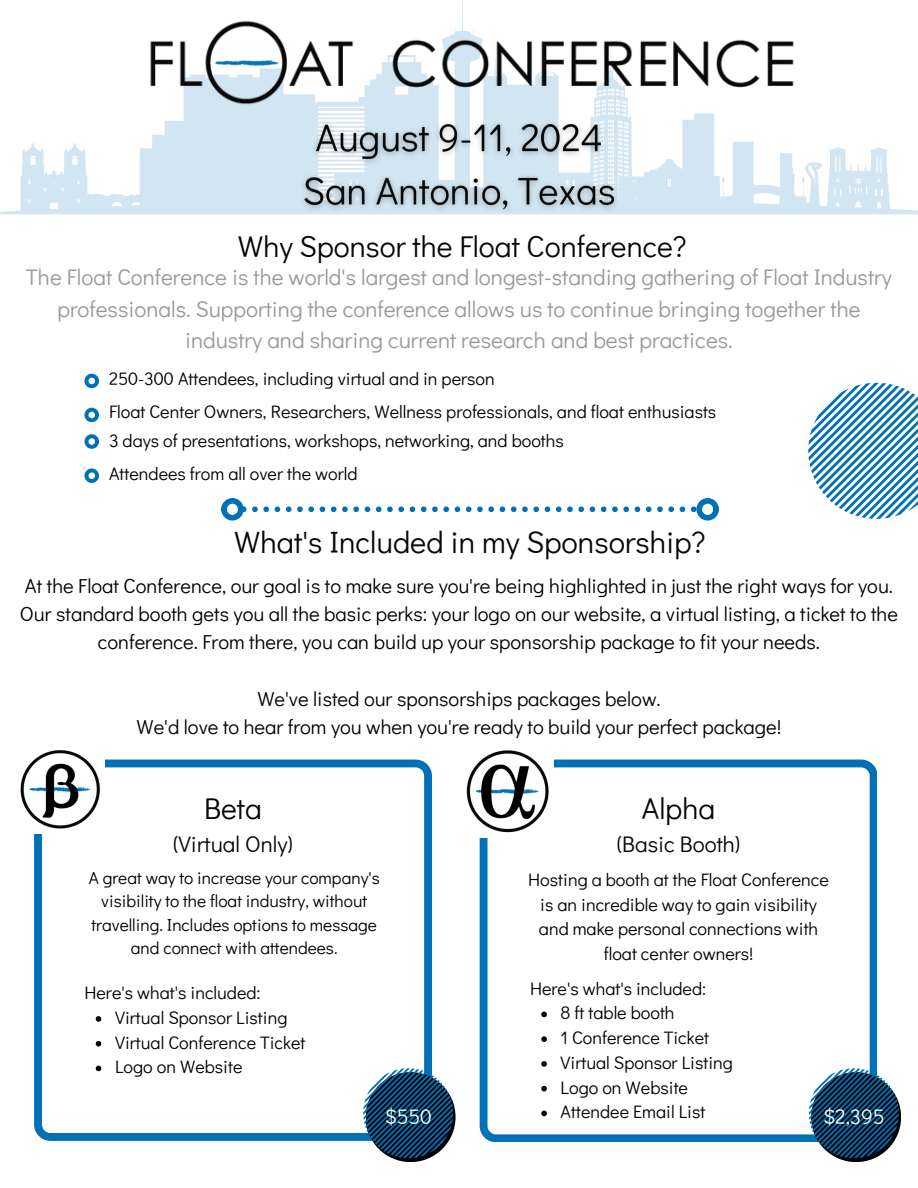
<style>
.page{position:relative;width:918px;height:1188px;background:#fff}
.page>*{position:absolute;margin:0;border:0;box-sizing:border-box;transform-origin:0 0}
.t1{font:30.75px "Didact Gothic";color:#050708}
.t2{font:30px "Didact Gothic";color:#050708}
.t3{font:22.5px/31.5px "Didact Gothic";color:#98999a;text-align:center}
.t4{font:22.5px "Didact Gothic";color:#050708}
.t5{font:21px "Didact Gothic";color:#fff}
.t6{font:20.25px/28.2px "Didact Gothic";color:#000;text-align:center}
.t7{font:18px/24.8px "Didact Gothic";color:#000;text-align:center}
.t8{font:17.25px/23.7px "Didact Gothic";color:#000;text-align:center}
</style>
<div class="page">
<svg style="left:808px;top:383px;width:110px;height:136px"></svg>
<svg style="left:84px;top:374px;width:15px;height:14px"></svg>
<svg style="left:84px;top:408px;width:15px;height:14px"></svg>
<svg style="left:84px;top:434px;width:15px;height:15px"></svg>
<svg style="left:84px;top:468px;width:15px;height:15px"></svg>
<svg style="left:244px;top:506px;width:452px;height:6px"></svg>
<div style="left:221px;top:498px;width:23px;height:23px;border:6px solid #0071b7;border-radius:50%"></div>
<div style="left:696px;top:498px;width:23px;height:23px;border:6px solid #0071b7;border-radius:50%"></div>
<svg style="left:480px;top:760px;width:397px;height:382px"></svg>
<img style="left:466px;top:750px;width:87px;height:87px">
<svg style="left:541px;top:1012px;width:6px;height:5px"></svg>
<svg style="left:541px;top:1036px;width:6px;height:6px"></svg>
<svg style="left:541px;top:1061px;width:6px;height:6px"></svg>
<svg style="left:541px;top:1086px;width:6px;height:5px"></svg>
<svg style="left:541px;top:1111px;width:6px;height:5px"></svg>
<svg style="left:809px;top:1068px;width:90px;height:90px"></svg>
<svg style="left:34px;top:760px;width:398px;height:381px"></svg>
<svg style="left:366px;top:1072px;width:90px;height:90px"></svg>
<svg style="left:363px;top:1068px;width:90px;height:90px"></svg>
<img style="left:20px;top:750px;width:85px;height:84px">
<svg style="left:96px;top:1016px;width:5px;height:6px"></svg>
<svg style="left:96px;top:1041px;width:5px;height:5px"></svg>
<svg style="left:96px;top:1066px;width:5px;height:5px"></svg>
<svg style="left:0;top:0;width:918px;height:214px"></svg>
<img style="left:138px;top:13px;width:669px;height:99px">
<img style="left:294px;top:112px;width:332px;height:103px">
<p class="t2" style="left:238px;top:225px;width:450px">Why Sponsor the Float Conference?</p>
<p class="t3" style="left:26px;top:261px;width:868px">The Float Conference is the world's largest and longest-standing gathering of Float Industry professionals. Supporting the conference allows us to continue bringing together the industry and sharing current research and best practices.</p>
<p class="t7" style="left:109px;top:366px;width:387px">250-300 Attendees, including virtual and in person</p>
<p class="t7" style="left:109px;top:399px;width:609px">Float Center Owners, Researchers, Wellness professionals, and float enthusiasts</p>
<h2 class="t7" style="left:109px;top:428px;width:456px">3 days of presentations, workshops, networking, and booths</h2>
<h3 class="t7" style="left:109px;top:461px;width:250px">Attendees from all over the world</h3>
<p class="t1" style="left:234px;top:521px;width:473px">What's Included in my Sponsorship?</p>
<p class="t6" style="left:20px;top:571px;width:880px">At the Float Conference, our goal is to make sure you're being highlighted in just the right ways for you.<br>Our standard booth gets you all the basic perks: your logo on our website, a virtual listing, a ticket to the conference. From there, you can build up your sponsorship package to fit your needs.</p>
<p class="t6" style="left:136px;top:684px;width:646px">We've listed our sponsorships packages below.<br>We'd love to hear from you when you're ready to build your perfect package!</p>
<p class="t2" style="left:204px;top:787px;width:60px">Beta</p>
<p class="t4" style="left:173px;top:829px;width:121px">(Virtual Only)</p>
<p class="t8" style="left:89px;top:865px;width:293px">A great way to increase your company's visibility to the float industry, without travelling. Includes options to message and connect with attendees.</p>
<p class="t7" style="left:84px;top:980px;width:178px">Here's what's included:</p>
<h3 class="t7" style="left:115px;top:1005px;width:174px">Virtual Sponsor Listing</h3>
<p class="t7" style="left:115px;top:1029px;width:192px">Virtual Conference Ticket</p>
<h3 class="t7" style="left:115px;top:1054px;width:129px">Logo on Website</h3>
<p class="t5" style="left:384px;top:1102px;width:49px">$550</p>
<p class="t2" style="left:642px;top:787px;width:75px">Alpha</p>
<p class="t4" style="left:617px;top:829px;width:125px">(Basic Booth)</p>
<p class="t7" style="left:528px;top:866px;width:302px">Hosting a booth at the Float Conference is an incredible way to gain visibility and make personal connections with float center owners!</p>
<p class="t7" style="left:530px;top:975px;width:178px">Here's what's included:</p>
<h2 class="t7" style="left:561px;top:1000px;width:115px">8 ft table booth</h2>
<h4 class="t7" style="left:561px;top:1025px;width:150px">1 Conference Ticket</h4>
<h4 class="t7" style="left:561px;top:1050px;width:174px">Virtual Sponsor Listing</h4>
<p class="t7" style="left:561px;top:1074px;width:129px">Logo on Website</p>
<h3 class="t7" style="left:561px;top:1099px;width:146px">Attendee Email List</h3>
<p class="t5" style="left:823px;top:1102px;width:63px">$2,395</p>
</div>
